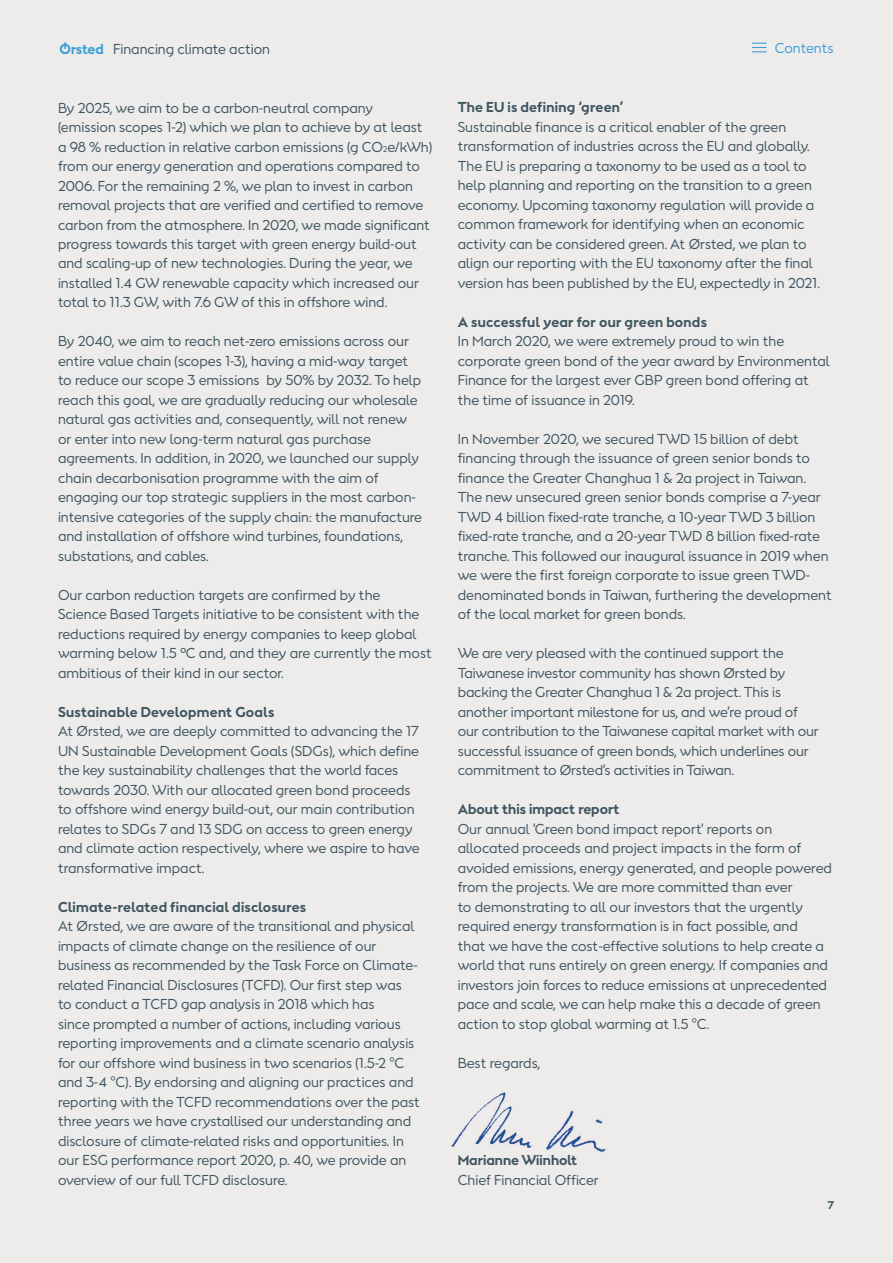
<style>
.page{position:relative;width:893px;height:1263px;background:#eeebeb}
.page>*{position:absolute;margin:0;border:0;box-sizing:border-box;transform-origin:0 0}
.t1{font:13.5px/19.5px "Orsted Sans";color:#3e5661}
.t2{font:700 13.5px "Orsted Sans";letter-spacing:.015em;color:#3e5661}
.t3{font:13.5px "Orsted Sans";color:#3c9fd9}
.t4{font:700 10.5px "Orsted Sans";color:#3e5661}
.s1{font-weight:700;color:#3c9fd9}
.s2{font-size:7.8px}
</style>
<div class="page">
<img style="left:451px;top:1092px;width:155px;height:60px">
<svg style="left:752px;top:43px;width:14px;height:9px"></svg>
<p class="t1" style="left:60px;top:39px;width:212px"><span class="s1">Ørsted</span> Financing climate action</p>
<p class="t3" style="left:775px;top:39px;width:60px">Contents</p>
<p class="t1" style="left:58px;top:98px;width:376px">By 2025, we aim to be a carbon-neutral company (emission scopes 1-2) which we plan to achieve by at least a 98 % reduction in relative carbon emissions (g CO<span class="s2">2</span>e/kWh) from our energy generation and operations compared to 2006. For the remaining 2 %, we plan to invest in carbon removal projects that are verified and certified to remove carbon from the atmosphere. In 2020, we made significant progress towards this target with green energy build-out and scaling-up of new technologies. During the year, we installed 1.4 GW renewable capacity which increased our total to 11.3 GW, with 7.6 GW of this in offshore wind.</p>
<p class="t1" style="left:58px;top:332px;width:366px">By 2040, we aim to reach net-zero emissions across our entire value chain (scopes 1-3), having a mid-way target to reduce our scope 3 emissions by 50% by 2032. To help reach this goal, we are gradually reducing our wholesale natural gas activities and, consequently, will not renew or enter into new long-term natural gas purchase agreements. In addition, in 2020, we launched our supply chain decarbonisation programme with the aim of engaging our top strategic suppliers in the most carbon&shy;intensive categories of the supply chain: the manufacture and installation of offshore wind turbines, foundations, substations, and cables.</p>
<p class="t1" style="left:58px;top:585px;width:375px">Our carbon reduction targets are confirmed by the Science Based Targets initiative to be consistent with the reductions required by energy companies to keep global warming below 1.5 ºC and, and they are currently the most ambitious of their kind in our sector.</p>
<p class="t2" style="left:58px;top:703px;width:218px">Sustainable Development Goals</p>
<p class="t1" style="left:58px;top:722px;width:363px">At Ørsted, we are deeply committed to advancing the 17<br>UN Sustainable Development Goals (SDGs), which define the key sustainability challenges that the world faces towards 2030. With our allocated green bond proceeds to offshore wind energy build-out, our main contribution relates to SDGs 7 and 13 SDG on access to green energy and climate action respectively, where we aspire to have transformative impact.</p>
<p class="t2" style="left:58px;top:898px;width:250px">Climate-related financial disclosures</p>
<p class="t1" style="left:58px;top:917px;width:364px">At Ørsted, we are aware of the transitional and physical impacts of climate change on the resilience of our business as recommended by the Task Force on Climate&shy;related Financial Disclosures (TCFD). Our first step was<br>to conduct a TCFD gap analysis in 2018 which has<br>since prompted a number of actions, including various reporting improvements and a climate scenario analysis for our offshore wind business in two scenarios (1.5-2 °C and 3-4 °C). By endorsing and aligning our practices and reporting with the TCFD recommendations over the past three years we have crystallised our understanding and disclosure of climate-related risks and opportunities. In our ESG performance report 2020, p. 40, we provide an overview of our full TCFD disclosure.</p>
<p class="t2" style="left:458px;top:98px;width:167px">The EU is defining ‘green’</p>
<p class="t1" style="left:458px;top:117px;width:364px">Sustainable finance is a critical enabler of the green transformation of industries across the EU and globally.<br>The EU is preparing a taxonomy to be used as a tool to help planning and reporting on the transition to a green economy. Upcoming taxonomy regulation will provide a common framework for identifying when an economic activity can be considered green. At Ørsted, we plan to align our reporting with the EU taxonomy after the final version has been published by the EU, expectedly in 2021.</p>
<p class="t2" style="left:458px;top:313px;width:251px">A successful year for our green bonds</p>
<p class="t1" style="left:458px;top:331px;width:374px">In March 2020, we were extremely proud to win the corporate green bond of the year award by Environmental Finance for the largest ever GBP green bond offering at the time of issuance in 2019.</p>
<p class="t1" style="left:458px;top:429px;width:376px">In November 2020, we secured TWD 15 billion of debt financing through the issuance of green senior bonds to finance the Greater Changhua 1 &amp; 2a project in Taiwan.<br>The new unsecured green senior bonds comprise a 7-year TWD 4 billion fixed-rate tranche, a 10-year TWD 3 billion fixed-rate tranche, and a 20-year TWD 8 billion fixed-rate tranche. This followed our inaugural issuance in 2019 when we were the first foreign corporate to issue green TWD&shy;denominated bonds in Taiwan, furthering the development of the local market for green bonds.</p>
<p class="t1" style="left:458px;top:643px;width:363px">We are very pleased with the continued support the Taiwanese investor community has shown Ørsted by backing the Greater Changhua 1 &amp; 2a project. This is another important milestone for us, and we’re proud of our contribution to the Taiwanese capital market with our successful issuance of green bonds, which underlines our commitment to Ørsted’s activities in Taiwan.</p>
<p class="t2" style="left:458px;top:800px;width:163px">About this impact report</p>
<p class="t1" style="left:458px;top:819px;width:376px">Our annual 'Green bond impact report' reports on allocated proceeds and project impacts in the form of avoided emissions, energy generated, and people powered from the projects. We are more committed than ever<br>to demonstrating to all our investors that the urgently required energy transformation is in fact possible, and<br>that we have the cost-effective solutions to help create a world that runs entirely on green energy. If companies and investors join forces to reduce emissions at unprecedented pace and scale, we can help make this a decade of green action to stop global warming at 1.5 °C.</p>
<p class="t1" style="left:458px;top:1053px;width:84px">Best regards,</p>
<p class="t2" style="left:458px;top:1151px;width:121px">Marianne Wiinholt</p>
<p class="t1" style="left:458px;top:1170px;width:143px">Chief Financial Officer</p>
<p class="t4" style="left:828px;top:1197px;width:8px">7</p>
</div>
